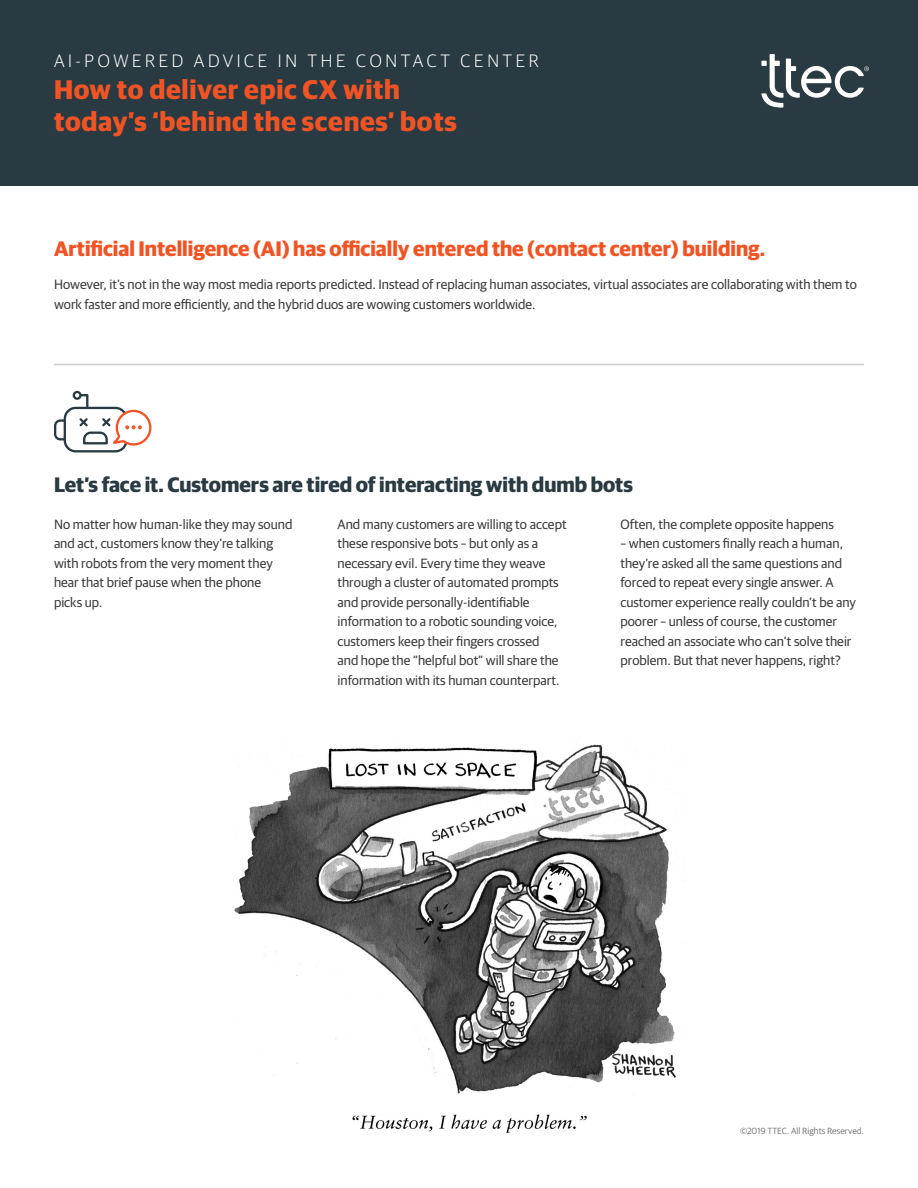
<style>
.page{position:relative;width:918px;height:1188px;background:#fff}
.page>*{position:absolute;margin:0;border:0;box-sizing:border-box;transform-origin:0 0}
.t1{font:700 27px/32.4px "Guardian Sans";letter-spacing:.025em;color:#f15424}
.small_body{font:700 21px "Guardian Sans";color:#f15424}
.orange_header{font:700 21px "Guardian Sans";color:#2a3a42}
.t2{font:300 18px "Guardian Sans";letter-spacing:.2em;color:#fff}
.small_body-2{font:13.5px/19.5px "Guardian Sans";color:#3b3b3b}
.small_body-3{font:9px "Guardian Sans";color:#808080}
</style>
<div class="page">
<div style="left:0;top:0;width:918px;height:186px;background:#2a3a42"></div>
<svg style="left:761px;top:54px;width:108px;height:54px"></svg>
<img style="left:234px;top:744px;width:442px;height:389px">
<hr style="left:54px;top:364px;width:810px;height:1px;background:#ccc">
<svg style="left:54px;top:391px;width:98px;height:61px"></svg>
<p class="t2" style="left:54px;top:48px;width:486px">AI-POWERED ADVICE IN THE CONTACT CENTER</p>
<p class="t1" style="left:54px;top:71px;width:404px">How to deliver epic CX with today’s ‘behind the scenes’ bots</p>
<p class="small_body" style="left:54px;top:233px;width:713px">Artificial Intelligence (AI) has officially entered the (contact center) building.</p>
<p class="small_body-2" style="left:54px;top:274px;width:804px">However, it’s not in the way most media reports predicted. Instead of replacing human associates, virtual associates are collaborating with them to work faster and more efficiently, and the hybrid duos are wowing customers worldwide.</p>
<p class="orange_header" style="left:54px;top:469px;width:581px">Let’s face it. Customers are tired of interacting with dumb bots</p>
<p class="small_body-2" style="left:54px;top:513px;width:240px">No matter how human-like they may sound and act, customers know they’re talking with robots from the very moment they hear that brief pause when the phone picks up.</p>
<p class="small_body-2" style="left:338px;top:513px;width:231px">And many customers are willing to accept these responsive bots – but only as a necessary evil. Every time they weave through a cluster of automated prompts and provide personally-identifiable information to a robotic sounding voice, customers keep their fingers crossed<br>and hope the “helpful bot” will share the information with its human counterpart.</p>
<p class="small_body-2" style="left:620px;top:513px;width:215px">Often, the complete opposite happens</p>
<p class="small_body-2" style="left:620px;top:533px;width:237px">– when customers finally reach a human, they’re asked all the same questions and forced to repeat every single answer. A customer experience really couldn’t be any poorer – unless of course, the customer reached an associate who can’t solve their problem. But that never happens, right?</p>
<p class="small_body-3" style="left:740px;top:1124px;width:125px">©2019 TTEC. All Rights Reserved.</p>
</div>
